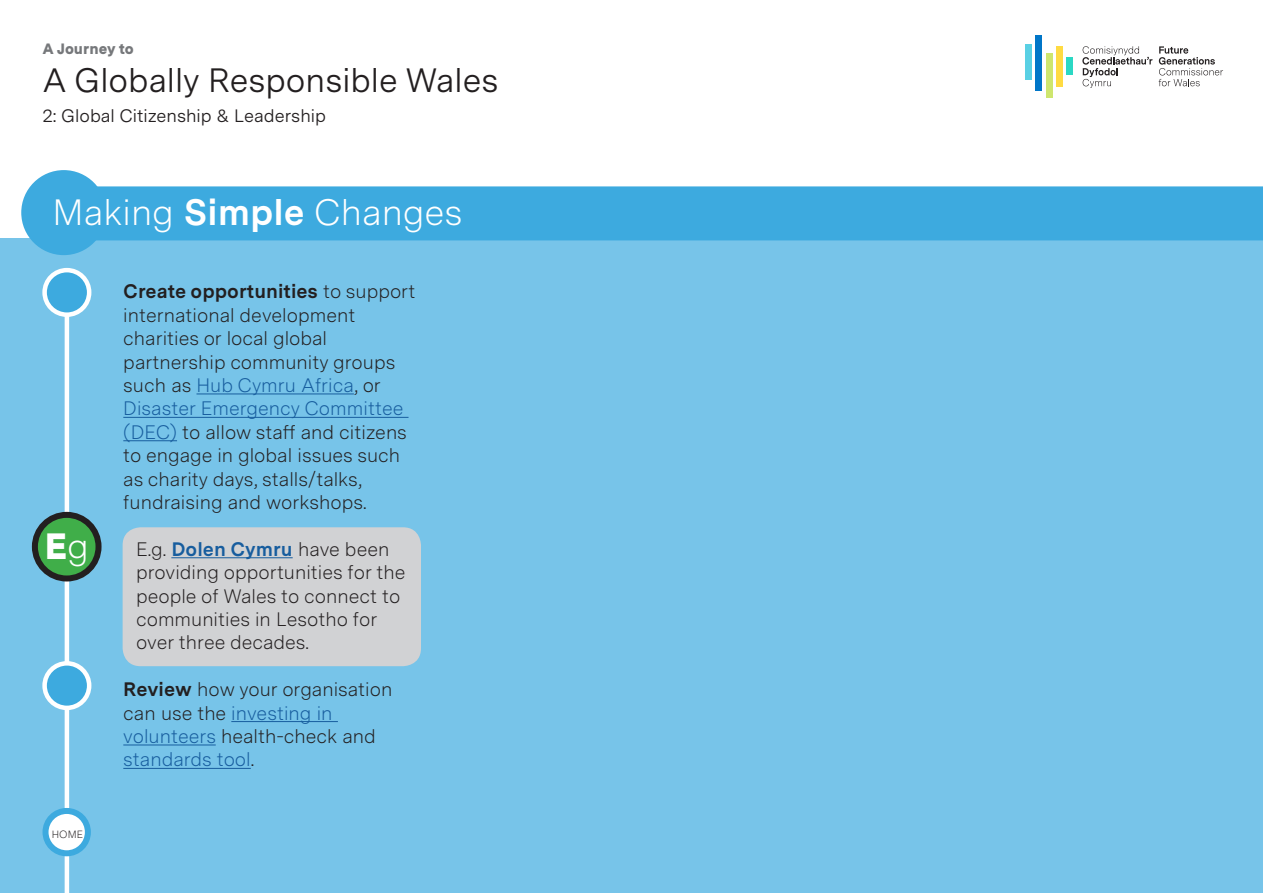
<style>
.page{position:relative;width:1263px;height:893px;background:#fff}
.page>*{position:absolute;margin:0;border:0;box-sizing:border-box;transform-origin:0 0}
.Text{font:300 36.6px "Messina Sans";color:#fff}
.Text-2{font:900 36.6px "Messina Sans";color:#fff}
.t1{font:33.75px "Messina Sans";color:#231f20}
.Text-3{font:300 19.5px/23.4px "Messina Sans";color:#231f20}
.t2{font:18px "Messina Sans";color:#231f20}
.t3{font:900 15px "Messina Sans";color:#76787b}
.Text-4{font:300 10.5px "Messina Sans";color:#231f20}
.s1{font-weight:700}
.s2{font-weight:300}
.s3{color:#175d9e}
.s4{font-weight:700;color:#175d9e}
</style>
<div class="page">
<div style="left:0;top:238px;width:1263px;height:655px;background:#77c4e9"></div>
<div style="left:123px;top:527px;width:298px;height:139px;background:#d1d2d4;border-radius:18px"></div>
<div style="left:21px;top:170px;width:85px;height:85px;background:#3daadf;border-radius:50%"></div>
<div style="left:1025px;top:44px;width:7px;height:35px;background:#59d0e4"></div>
<div style="left:1036px;top:35px;width:6px;height:55px;background:#0076c8"></div>
<div style="left:1046px;top:53px;width:6px;height:45px;background:#cee66e"></div>
<div style="left:1056px;top:46px;width:6px;height:40px;background:#ffdb42"></div>
<div style="left:1066px;top:57px;width:6px;height:18px;background:#2bd8c4"></div>
<svg style="left:1159px;top:46px;width:64px;height:40px"></svg>
<svg style="left:1082px;top:46px;width:70px;height:42px"></svg>
<div style="left:43px;top:186px;width:1220px;height:54px;background:#3daadf"></div>
<hr style="left:196px;top:393px;width:158px;height:1px;background:#175d9e">
<hr style="left:123px;top:417px;width:285px;height:1px;background:#175d9e">
<hr style="left:123px;top:440px;width:54px;height:1px;background:#175d9e">
<hr style="left:171px;top:557px;width:122px;height:1px;background:#175d9e">
<hr style="left:231px;top:721px;width:107px;height:1px;background:#175d9e">
<hr style="left:123px;top:744px;width:93px;height:1px;background:#175d9e">
<hr style="left:123px;top:768px;width:128px;height:1px;background:#175d9e">
<hr style="left:65px;top:292px;width:4px;height:601px;background:#fff">
<div style="left:45px;top:270px;width:44px;height:45px;background:#3daadf;border-radius:50%"></div>
<div style="left:42px;top:268px;width:49px;height:49px;border:4px solid #fff;border-radius:50%"></div>
<div style="left:45px;top:663px;width:44px;height:45px;background:#3daadf;border-radius:50%"></div>
<div style="left:42px;top:661px;width:49px;height:49px;border:4px solid #fff;border-radius:50%"></div>
<div style="left:35px;top:515px;width:64px;height:63px;background:#40ae49;border-radius:50%"></div>
<div style="left:32px;top:512px;width:70px;height:69px;border:6px solid #231f20;border-radius:50%"></div>
<div style="left:46px;top:811px;width:42px;height:42px;background:#fff;border-radius:50%"></div>
<div style="left:43px;top:808px;width:48px;height:48px;border:6px solid #3daadf;border-radius:50%"></div>
<p class="t3" style="left:42px;top:40px;width:93px">A Journey to</p>
<p class="t1" style="left:42px;top:60px;width:457px">A Globally Responsible Wales</p>
<p class="t2" style="left:42px;top:105px;width:285px">2: Global Citizenship &amp; Leadership</p>
<p class="Text" style="left:53px;top:190px;width:412px">Making <span class="s1">Simple</span> Changes</p>
<p class="Text-2" style="left:45px;top:525px;width:46px">E<span class="s2">g</span></p>
<p class="Text-4" style="left:52px;top:828px;width:33px">HOME</p>
<p class="Text-3" style="left:123px;top:281px;width:294px"><span class="s1">Create opportunities</span> to support international development charities or local global partnership community groups such as <span class="s3">Hub Cymru Africa</span>, or<br><span class="s3">Disaster Emergency Committee (DEC)</span> to allow staff and citizens to engage in global issues such as charity days, stalls/talks, fundraising and workshops.</p>
<p class="Text-3" style="left:136px;top:538px;width:271px">E.g. <span class="s4">Dolen Cymru</span> have been providing opportunities for the people of Wales to connect to communities in Lesotho for over three decades.</p>
<p class="Text-3" style="left:123px;top:678px;width:271px"><span class="s1">Review</span> how your organisation can use the <span class="s3">investing in volunteers</span> health-check and <span class="s3">standards tool</span>.</p>
</div>
